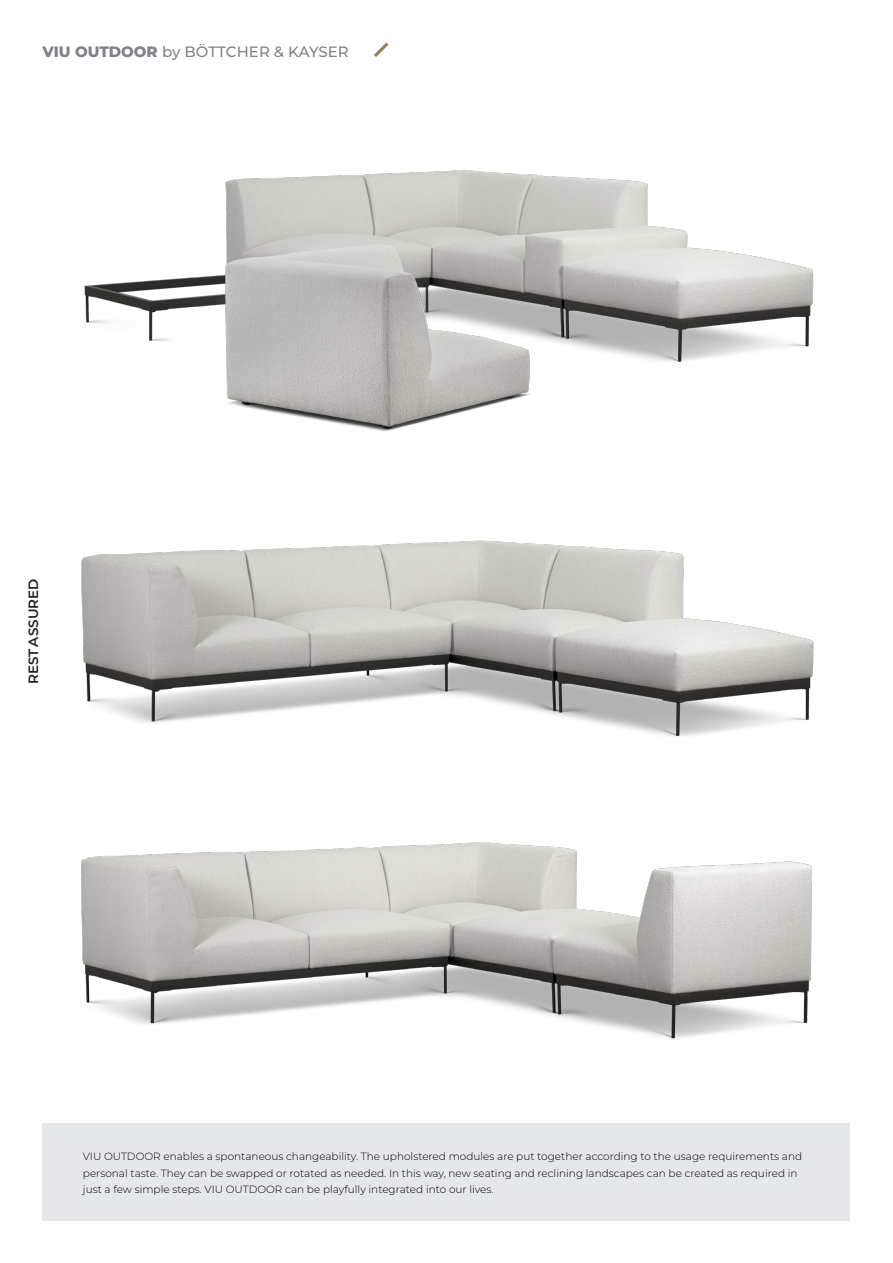
<style>
.page{position:relative;width:893px;height:1263px;background:#fff}
.page>*{position:absolute;margin:0;border:0;box-sizing:border-box;transform-origin:0 0}
.t1{font:500 15px "Montserrat";color:#808285}
.t2{font:600 13.5px "Montserrat";color:#231f20}
.t3{font:300 10.5px/16.5px "Montserrat";color:#000001}
.s1{font-weight:800}
</style>
<div class="page">
<div style="left:43px;top:1123px;width:807px;height:97px;background:#e6e7e9"></div>
<img style="left:84px;top:169px;width:730px;height:262px">
<img style="left:81px;top:540px;width:733px;height:197px">
<img style="left:81px;top:842px;width:731px;height:197px">
<svg style="left:374px;top:42px;width:15px;height:15px"></svg>
<p class="t1" style="left:43px;top:41px;width:308px"><span class="s1">VIU OUTDOOR</span> by BÖTTCHER &amp; KAYSER</p>
<p class="t2" style="left:24px;top:684px;width:107px;rotate:-90deg">REST ASSURED</p>
<p class="t3" style="left:83px;top:1148px;width:721px">VIU OUTDOOR enables a spontaneous changeability. The upholstered modules are put together according to the usage requirements and personal taste. They can be swapped or rotated as needed. In this way, new seating and reclining landscapes can be created as required in just a few simple steps. VIU OUTDOOR can be playfully integrated into our lives.</p>
</div>
